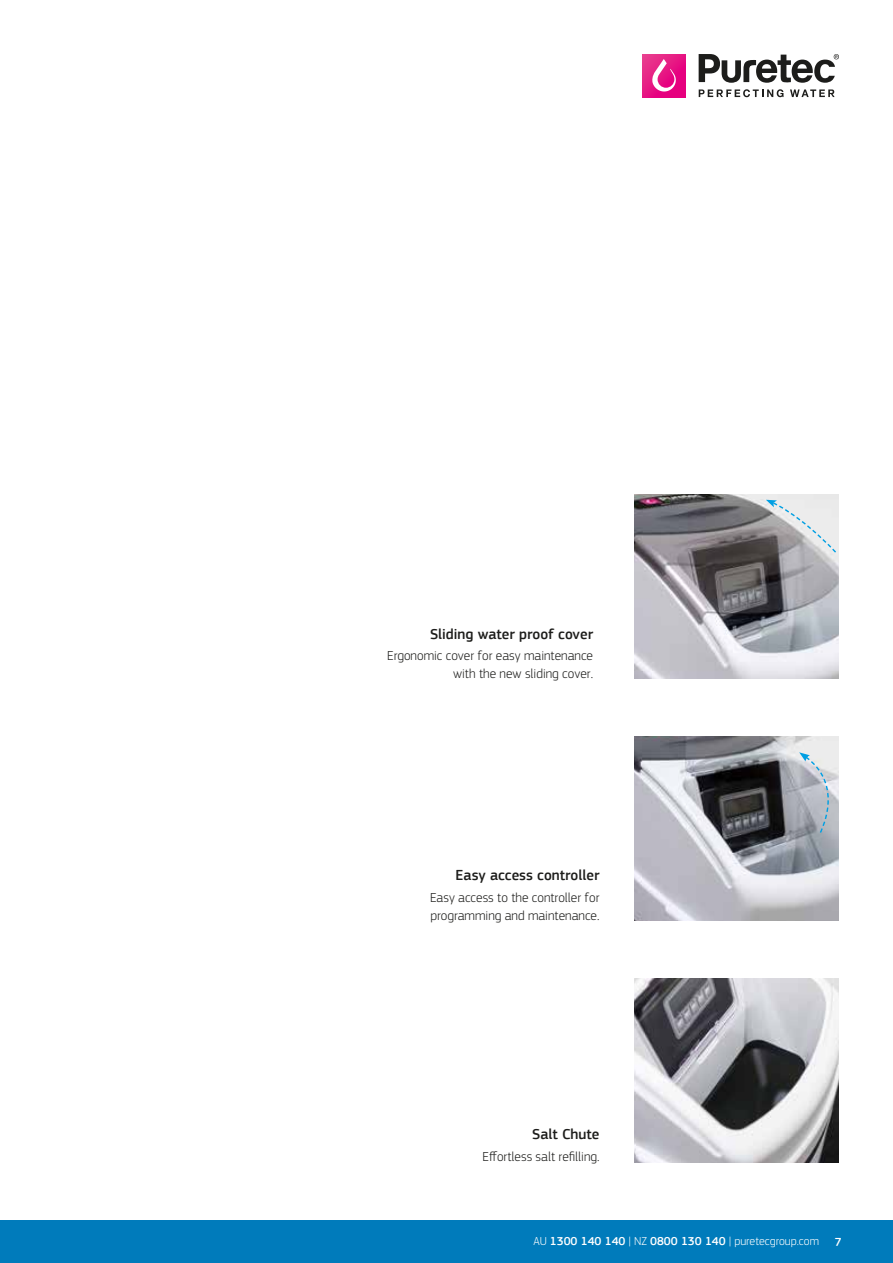
<style>
.page{position:relative;width:893px;height:1263px;background:#fff}
.page>*{position:absolute;margin:0;border:0;box-sizing:border-box;transform-origin:0 0}
.t1{font:500 15px "PF Square Sans Pro";color:#1d1d1b}
.t2{font:13.5px/18px "PF Square Sans Pro Light V1";color:#1d1d1b;text-align:right}
.t3{font:12px "PF Square Sans Pro Light V1";color:#fff}
.t4{font:500 12px "PF Square Sans Pro";color:#fff}
.s1{font-family:"PF Square Sans Pro";font-weight:500}
</style>
<div class="page">
<img style="left:635px;top:979px;width:204px;height:183px">
<svg style="left:643px;top:54px;width:43px;height:43px"></svg>
<svg style="left:652px;top:59px;width:24px;height:33px"></svg>
<svg style="left:699px;top:89px;width:84px;height:8px"></svg>
<svg style="left:790px;top:89px;width:45px;height:8px"></svg>
<svg style="left:699px;top:54px;width:140px;height:29px"></svg>
<img style="left:635px;top:737px;width:204px;height:183px">
<svg style="left:799px;top:752px;width:40px;height:82px;background:#bbc2ca"></svg>
<img style="left:635px;top:495px;width:204px;height:183px">
<svg style="left:766px;top:500px;width:72px;height:54px;background:#c7cacd"></svg>
<div style="left:0;top:1220px;width:893px;height:43px;background:#007bbb"></div>
<p class="t1" style="left:430px;top:625px;width:165px">Sliding water proof cover</p>
<p class="t2" style="left:387px;top:646px;width:207px">Ergonomic cover for easy maintenance with the new sliding cover.</p>
<p class="t1" style="left:456px;top:866px;width:145px">Easy access controller</p>
<p class="t2" style="left:430px;top:889px;width:171px;text-align:left">Easy access to the controller for programming and maintenance.</p>
<p class="t1" style="left:532px;top:1125px;width:69px">Salt Chute</p>
<p class="t2" style="left:483px;top:1148px;width:118px">Effortless salt refilling.</p>
<p class="t3" style="left:533px;top:1234px;width:287px">AU <span class="s1">1300 140 140</span> | NZ <span class="s1">0800 130 140</span> | puretecgroup.com</p>
<p class="t4" style="left:835px;top:1235px;width:8px">7</p>
</div>
